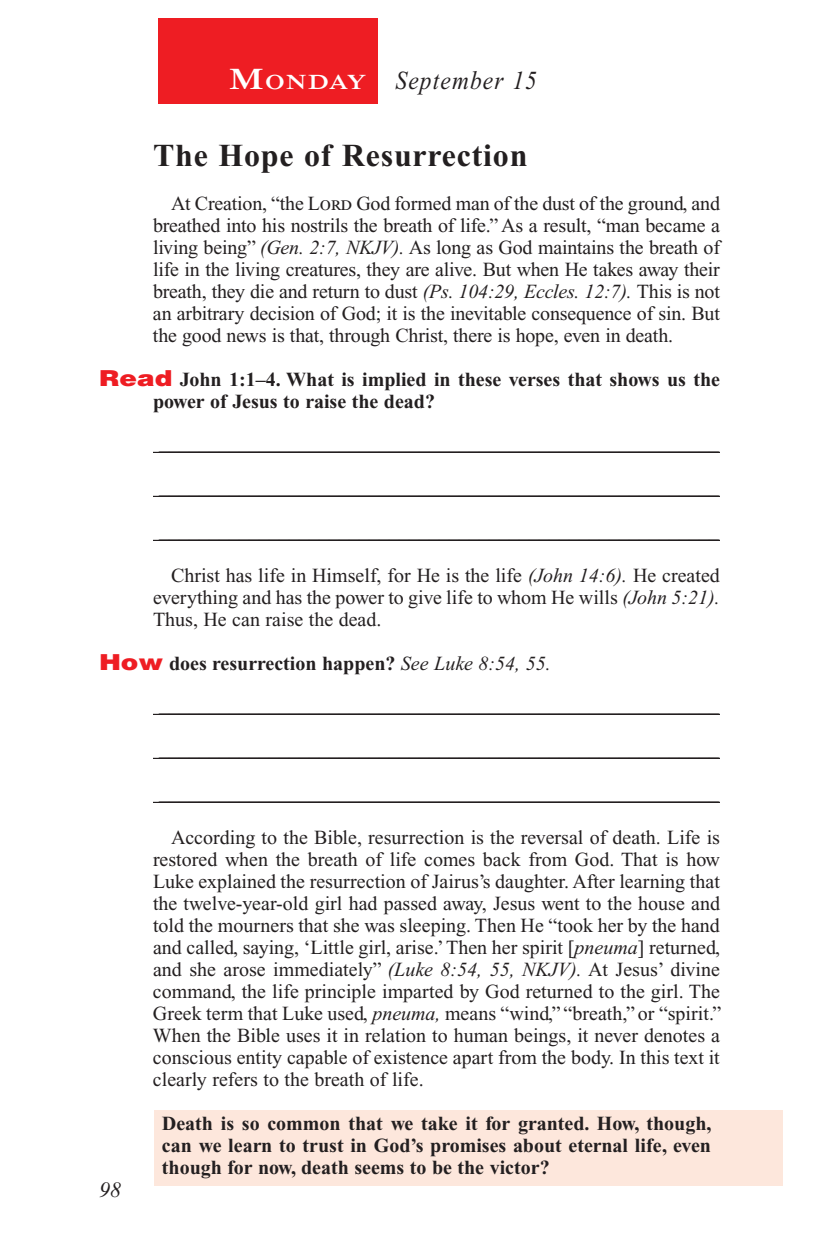
<style>
.page{position:relative;width:819px;height:1260px;background:#fff}
.page>*{position:absolute;margin:0;border:0;box-sizing:border-box;transform-origin:0 0}
.Head{font:700 32px "Times New Roman PS Std";letter-spacing:.025em;color:#231f20}
.Lesson_Dates{font:italic 26px "Times New Roman PS Std";letter-spacing:.05em;color:#231f20;scale:.9 1}
.t1{font:italic 22px "Times New Roman PS Std";color:#231f20}
.Daily_Header{font:600 21px "Times NRMT Std";letter-spacing:.045em;color:#fff;scale:1.1 1}
.Body{font:20px/22px "Times New Roman PS Std";color:#231f20;text-align:justify}
.Blank_Lines{font:20px "Times New Roman PS Std";color:#231f20}
.x-screened_box-text{font:700 20px/22px "Times New Roman PS Std";color:#231f20;text-align:justify}
.Question{font:700 20px/22px "Times New Roman PS Std";color:#231f20}
.s1{font-size:30px}
.s2{font-style:italic}
.s3{font-family:"Helvetica LT Std";font-weight:900;font-size:22px;color:#ee1d23}
.s4{font-weight:400;font-style:italic}
</style>
<div class="page">
<div style="left:158px;top:18px;width:220px;height:86px;background:#ee1d23"></div>
<div style="left:155px;top:1111px;width:628px;height:75px;background:#fde7dc"></div>
<hr style="left:153px;top:452px;width:567px;height:1px;background:#231f20">
<hr style="left:153px;top:496px;width:567px;height:1px;background:#231f20">
<hr style="left:153px;top:540px;width:567px;height:1px;background:#231f20">
<hr style="left:153px;top:714px;width:567px;height:1px;background:#231f20">
<hr style="left:153px;top:758px;width:567px;height:1px;background:#231f20">
<hr style="left:153px;top:802px;width:567px;height:1px;background:#231f20">
<p class="Daily_Header" style="left:229px;top:70px;width:126px"><span class="s1">M</span>ONDAY</p>
<p class="Lesson_Dates" style="left:396px;top:66px;width:159px">September 15</p>
<p class="Head" style="left:153px;top:138px;width:376px">The Hope of Resurrection</p>
<p class="Body" style="left:153px;top:193px;width:569px;text-indent:18px">At Creation, “the Lord God formed man of the dust of the ground, and breathed into his nostrils the breath of life.” As a result, “man became a living being” <span class="s2">(Gen. 2:7, NKJV).</span> As long as God maintains the breath of life in the living creatures, they are alive. But when He takes away their breath, they die and return to dust <span class="s2">(Ps. 104:29, Eccles. 12:7).</span> This is not an arbitrary decision of God; it is the inevitable consequence of sin. But the good news is that, through Christ, there is hope, even in death.</p>
<p class="Question" style="left:153px;top:369px;width:569px;text-indent:-54px"><span class="s3">Read</span> John 1:1–4. What is implied in these verses that shows us the power of Jesus to raise the dead?</p>
<p class="Blank_Lines" style="left:159px;top:433px;width:561px">________________________________________________________</p>
<p class="Blank_Lines" style="left:159px;top:477px;width:561px">________________________________________________________</p>
<p class="Blank_Lines" style="left:159px;top:521px;width:561px">________________________________________________________</p>
<p class="Body" style="left:153px;top:565px;width:569px;text-indent:18px">Christ has life in Himself, for He is the life <span class="s2">(John 14:6).</span> He created everything and has the power to give life to whom He wills <span class="s2">(John 5:21).<br></span>Thus, He can raise the dead.</p>
<p class="Question" style="left:99px;top:653px;width:453px"><span class="s3">How</span> does resurrection happen? <span class="s4">See Luke 8:54, 55.</span></p>
<p class="Blank_Lines" style="left:159px;top:695px;width:561px">________________________________________________________</p>
<p class="Blank_Lines" style="left:159px;top:739px;width:561px">________________________________________________________</p>
<p class="t1" style="left:99px;top:1178px;width:23px">98</p>
<p class="Blank_Lines" style="left:159px;top:783px;width:561px">________________________________________________________</p>
<p class="Body" style="left:153px;top:827px;width:570px;text-indent:18px">According to the Bible, resurrection is the reversal of death. Life is restored when the breath of life comes back from God. That is how Luke explained the resurrection of Jairus’s daughter. After learning that the twelve-year-old girl had passed away, Jesus went to the house and told the mourners that she was sleeping. Then He “took her by the hand and called, saying, ‘Little girl, arise.’ Then her spirit [<span class="s2">pneuma</span>] returned, and she arose immediately” <span class="s2">(Luke 8:54, 55, NKJV).</span> At Jesus’ divine command, the life principle imparted by God returned to the girl. The Greek term that Luke used, <span class="s2">pneuma,</span> means “wind,” “breath,” or “spirit.” When the Bible uses it in relation to human beings, it never denotes a conscious entity capable of existence apart from the body. In this text it clearly refers to the breath of life.</p>
<p class="x-screened_box-text" style="left:162px;top:1113px;width:551px">Death is so common that we take it for granted. How, though, can we learn to trust in God’s promises about eternal life, even though for now, death seems to be the victor?</p>
</div>
